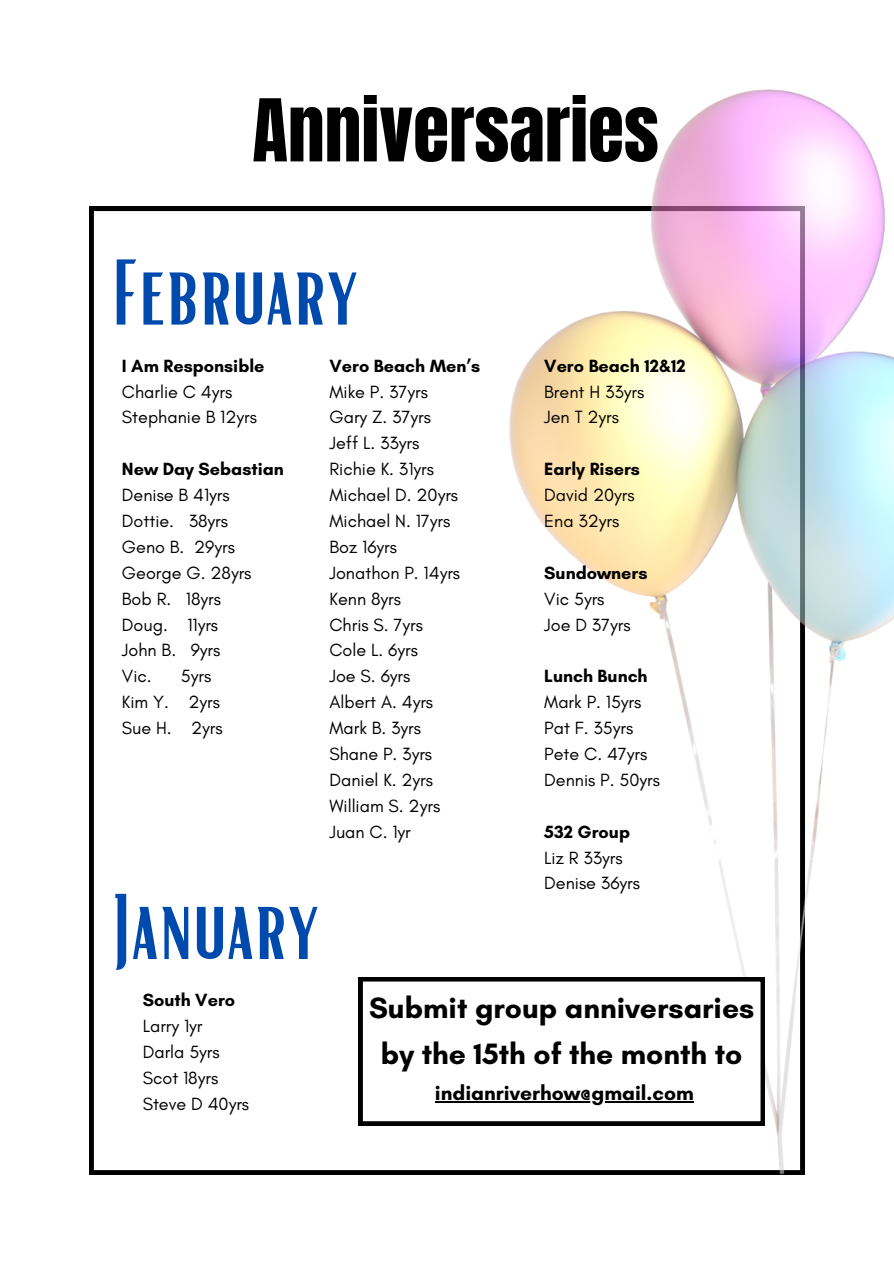
<style>
.page{position:relative;width:894px;height:1264px;background:#fff}
.page>*{position:absolute;margin:0;border:0;box-sizing:border-box;transform-origin:0 0}
.t1{font:90px "Bright";color:#004aad}
.t2{font:73.5px "Anton";color:#000}
.t3{font:700 30px/46.2px "Glacial Indifference";color:#000;text-align:center}
.t4{font:700 21px "Glacial Indifference";color:#000}
.t5{font:18px "Glacial Indifference";color:#000}
.t6{font:700 18px "Glacial Indifference";color:#000}
</style>
<div class="page">
<svg style="left:89px;top:206px;width:420px;height:968px"></svg>
<img style="left:509px;top:89px;width:384px;height:1085px">
<svg style="left:358px;top:977px;width:406px;height:148px"></svg>
<hr style="left:434px;top:1101px;width:259px;height:1px;background:#000">
<h2 class="t2" style="left:252px;top:78px;width:408px">Anniversaries</h2>
<p class="t1" style="left:112px;top:234px;width:248px">February</p>
<h2 class="t6" style="left:122px;top:354px;width:144px">I Am Responsible</h2>
<p class="t5" style="left:122px;top:380px;width:112px">Charlie C 4yrs</p>
<p class="t5" style="left:122px;top:406px;width:136px">Stephanie B 12yrs</p>
<p class="t6" style="left:122px;top:458px;width:163px">New Day Sebastian</p>
<p class="t5" style="left:122px;top:484px;width:109px">Denise B 41yrs</p>
<p class="t5" style="left:122px;top:510px;width:108px">Dottie. 38yrs</p>
<p class="t5" style="left:122px;top:536px;width:114px">Geno B. 29yrs</p>
<p class="t5" style="left:122px;top:561px;width:131px">George G. 28yrs</p>
<p class="t5" style="left:122px;top:587px;width:101px">Bob R. 18yrs</p>
<p class="t5" style="left:122px;top:613px;width:98px">Doug. 11yrs</p>
<p class="t5" style="left:122px;top:639px;width:100px">John B. 9yrs</p>
<p class="t5" style="left:122px;top:665px;width:31px">Vic.</p>
<p class="t5" style="left:181px;top:665px;width:32px">5yrs</p>
<p class="t5" style="left:122px;top:691px;width:99px">Kim Y. 2yrs</p>
<p class="t5" style="left:122px;top:717px;width:102px">Sue H. 2yrs</p>
<p class="t6" style="left:329px;top:354px;width:152px">Vero Beach Men’s</p>
<p class="t5" style="left:329px;top:380px;width:100px">Mike P. 37yrs</p>
<p class="t5" style="left:329px;top:406px;width:103px">Gary Z. 37yrs</p>
<p class="t5" style="left:329px;top:432px;width:91px">Jeff L. 33yrs</p>
<p class="t5" style="left:329px;top:458px;width:106px">Richie K. 31yrs</p>
<h1 class="t5" style="left:329px;top:484px;width:130px">Michael D. 20yrs</h1>
<p class="t5" style="left:329px;top:510px;width:122px">Michael N. 17yrs</p>
<p class="t5" style="left:329px;top:536px;width:69px">Boz 16yrs</p>
<p class="t5" style="left:329px;top:561px;width:132px">Jonathon P. 14yrs</p>
<p class="t5" style="left:329px;top:587px;width:73px">Kenn 8yrs</p>
<p class="t5" style="left:329px;top:613px;width:95px">Chris S. 7yrs</p>
<p class="t5" style="left:329px;top:639px;width:90px">Cole L. 6yrs</p>
<p class="t5" style="left:329px;top:665px;width:82px">Joe S. 6yrs</p>
<p class="t5" style="left:329px;top:691px;width:105px">Albert A. 4yrs</p>
<p class="t5" style="left:329px;top:717px;width:93px">Mark B. 3yrs</p>
<p class="t5" style="left:329px;top:743px;width:104px">Shane P. 3yrs</p>
<p class="t5" style="left:329px;top:768px;width:105px">Daniel K. 2yrs</p>
<p class="t5" style="left:329px;top:794px;width:112px">William S. 2yrs</p>
<p class="t5" style="left:329px;top:820px;width:83px">Juan C. 1yr</p>
<p class="t1" style="left:112px;top:869px;width:209px">January</p>
<p class="t6" style="left:544px;top:354px;width:143px">Vero Beach 12&amp;12</p>
<p class="t5" style="left:544px;top:380px;width:101px">Brent H 33yrs</p>
<p class="t5" style="left:544px;top:406px;width:76px">Jen T 2yrs</p>
<p class="t6" style="left:544px;top:458px;width:97px">Early Risers</p>
<p class="t5" style="left:544px;top:484px;width:92px">David 20yrs</p>
<p class="t5" style="left:544px;top:510px;width:77px">Ena 32yrs</p>
<p class="t6" style="left:544px;top:561px;width:105px">Sundowners</p>
<p class="t5" style="left:544px;top:587px;width:62px">Vic 5yrs</p>
<p class="t5" style="left:544px;top:613px;width:88px">Joe D 37yrs</p>
<p class="t6" style="left:544px;top:665px;width:105px">Lunch Bunch</p>
<p class="t5" style="left:544px;top:691px;width:99px">Mark P. 15yrs</p>
<p class="t5" style="left:544px;top:717px;width:90px">Pat F. 35yrs</p>
<p class="t5" style="left:544px;top:743px;width:104px">Pete C. 47yrs</p>
<p class="t5" style="left:544px;top:768px;width:117px">Dennis P. 50yrs</p>
<p class="t6" style="left:544px;top:820px;width:87px">532 Group</p>
<p class="t5" style="left:544px;top:846px;width:80px">Liz R 33yrs</p>
<p class="t5" style="left:544px;top:872px;width:97px">Denise 36yrs</p>
<p class="t6" style="left:143px;top:988px;width:94px">South Vero</p>
<p class="t5" style="left:143px;top:1014px;width:61px">Larry 1yr</p>
<p class="t5" style="left:143px;top:1040px;width:78px">Darla 5yrs</p>
<h1 class="t5" style="left:143px;top:1066px;width:77px">Scot 18yrs</h1>
<p class="t5" style="left:143px;top:1092px;width:108px">Steve D 40yrs</p>
<p class="t3" style="left:369px;top:984px;width:386px">Submit group anniversaries by the 15th of the month to</p>
<p class="t4" style="left:434px;top:1080px;width:260px">indianriverhow@gmail.com</p>
</div>
